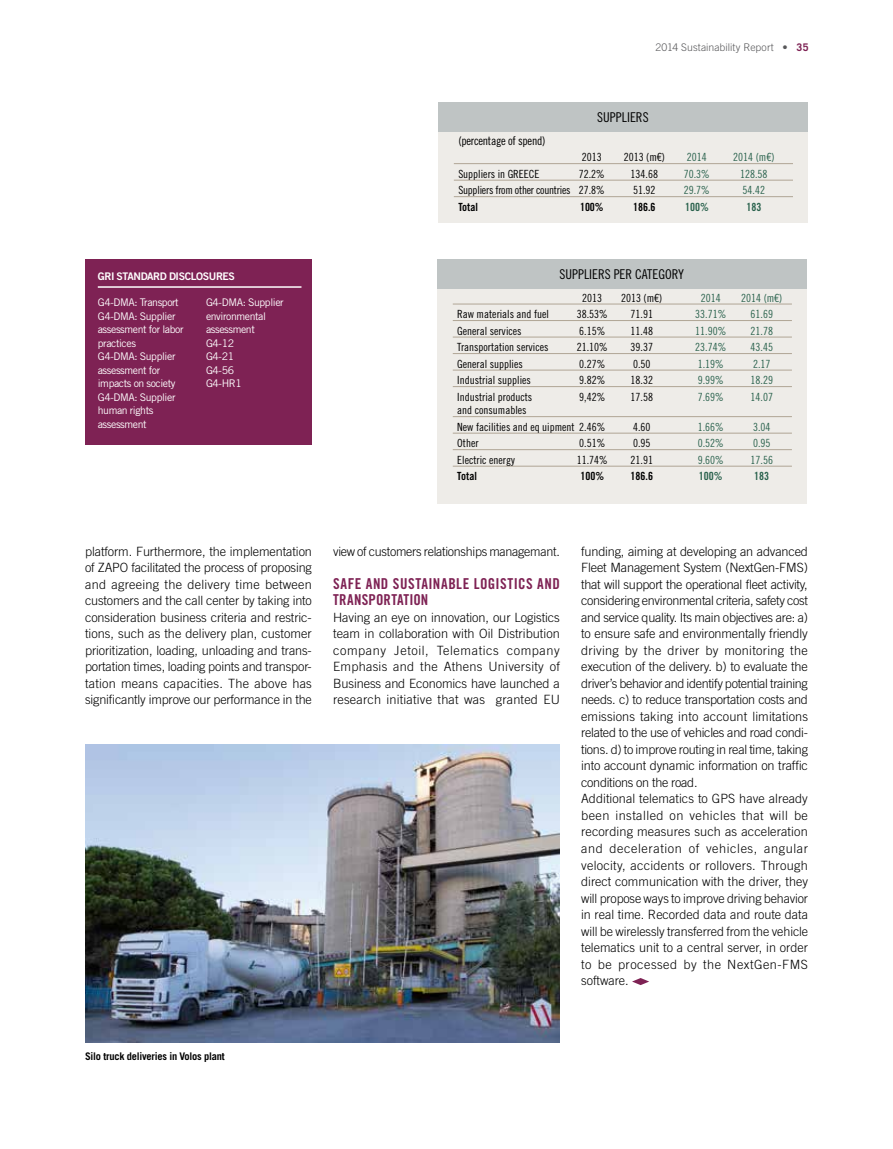
<style>
.page{position:relative;width:893px;height:1149px;background:#fff}
.page>*{position:absolute;margin:0;border:0;box-sizing:border-box;transform-origin:0 0}
.t1{font:15px "Trade Gothic LT Std Bd Cn 20";color:#7e2254}
.t2{font:13.5px "Trade Gothic LT Std Cn 18";color:#000}
.t3{font:300 12.75px/16.5px "Trade Gothic LT Std";letter-spacing:-.01em;color:#000;text-align:justify}
.t4{font:12px "Trade Gothic LT Std Cn 18";letter-spacing:-.02em;color:#000}
.t5{font:11.25px/16.5px "Trade Gothic LT Std Cn 18";color:#000}
.t6{font:11.25px "Trade Gothic LT Std Cn 18";color:#2a624d}
.t7{font:11.25px "Trade Gothic LT Std Cn 18";letter-spacing:-.02em;color:#000}
.t8{font:11.25px "Trade Gothic LT Std Bd Cn 20";color:#000}
.t9{font:11.25px "Trade Gothic LT Std Bd Cn 20";color:#2a624d}
.t10{font:10.5px/13.5px "Trade Gothic LT Std";letter-spacing:-.04em;color:#fff}
.t11{font:700 10.5px "Trade Gothic LT Std";letter-spacing:-.02em;color:#000}
.t12{font:300 10.5px "Trade Gothic LT Std";letter-spacing:.005em;color:#58585a}
.t13{font:10.5px "Trade Gothic LT Std Bd 2";letter-spacing:-.04em;color:#fff}
.s1{font-weight:700;color:#7e2254}
</style>
<div class="page">
<svg style="left:632px;top:978px;width:17px;height:6px"></svg>
<img style="left:85px;top:744px;width:475px;height:298px">
<div style="left:438px;top:129px;width:370px;height:93px;background:#eeece8"></div>
<hr style="left:454px;top:163px;width:339px;height:1px;background:#b0a595">
<hr style="left:454px;top:180px;width:339px;height:1px;background:#b0a595">
<hr style="left:454px;top:196px;width:339px;height:1px;background:#b0a595">
<div style="left:438px;top:102px;width:370px;height:29px;background:#bfc4c4"></div>
<div style="left:85px;top:259px;width:227px;height:185px;background:#7e2254"></div>
<hr style="left:98px;top:286px;width:203px;height:2px;background:#fff">
<div style="left:437px;top:288px;width:370px;height:215px;background:#eeece8"></div>
<hr style="left:453px;top:303px;width:339px;height:1px;background:#b0a595">
<hr style="left:453px;top:320px;width:339px;height:1px;background:#b0a595">
<hr style="left:453px;top:336px;width:339px;height:1px;background:#b0a595">
<hr style="left:453px;top:353px;width:339px;height:1px;background:#b0a595">
<hr style="left:453px;top:369px;width:339px;height:1px;background:#b0a595">
<hr style="left:453px;top:386px;width:339px;height:1px;background:#b0a595">
<hr style="left:453px;top:416px;width:339px;height:1px;background:#b0a595">
<hr style="left:453px;top:432px;width:339px;height:1px;background:#b0a595">
<hr style="left:453px;top:449px;width:339px;height:1px;background:#b0a595">
<hr style="left:453px;top:465px;width:339px;height:1px;background:#b0a595">
<div style="left:437px;top:259px;width:370px;height:29px;background:#bfc4c4"></div>
<p class="t12" style="left:655px;top:41px;width:155px">2014 Sustainability Report • <span class="s1">35</span></p>
<p class="t4" style="left:458px;top:133px;width:89px">(percentage of spend)</p>
<p class="t2" style="left:597px;top:109px;width:7px">suppliers</p>
<p class="t5" style="left:582px;top:149px;width:21px">2013</p>
<p class="t5" style="left:624px;top:149px;width:43px">2013 (m€)</p>
<p class="t6" style="left:687px;top:150px;width:21px">2014</p>
<p class="t6" style="left:733px;top:150px;width:43px">2014 (m€)</p>
<p class="t13" style="left:98px;top:269px;width:32px">GRI STANDA</p>
<p class="t13" style="left:153px;top:269px;width:83px">RD DISCLOSU RES</p>
<p class="t10" style="left:98px;top:295px;width:87px">G4-DMA: Transport<br>G4-DMA: Supplier assessment for labor practices<br>G4-DMA: Supplier assessment for impacts on society<br>G4-DMA: Supplier human rights assessment</p>
<p class="t10" style="left:206px;top:295px;width:79px">G4-DMA: Supplier environmental assessment<br>G4-12<br>G4-21<br>G4-56<br>G4-HR1</p>
<p class="t5" style="left:458px;top:165px;width:83px">Suppliers in GREECE</p>
<p class="t5" style="left:579px;top:165px;width:28px">72.2%</p>
<p class="t5" style="left:631px;top:165px;width:29px">134.68</p>
<p class="t6" style="left:684px;top:167px;width:28px">70.3%</p>
<p class="t6" style="left:740px;top:167px;width:29px">128.58</p>
<p class="t7" style="left:458px;top:183px;width:148px">Suppliers from other countries 27.8%</p>
<p class="t5" style="left:633px;top:182px;width:24px">51.92</p>
<p class="t6" style="left:684px;top:183px;width:28px">29.7%</p>
<p class="t6" style="left:743px;top:183px;width:24px">54.42</p>
<p class="t8" style="left:458px;top:200px;width:21px">Total</p>
<p class="t8" style="left:580px;top:200px;width:25px">100%</p>
<p class="t8" style="left:633px;top:200px;width:24px">186.6</p>
<p class="t9" style="left:685px;top:200px;width:25px">100%</p>
<p class="t9" style="left:746px;top:200px;width:16px">183</p>
<p class="t2" style="left:560px;top:266px;width:7px">suppliers</p>
<p class="t2" style="left:614px;top:266px;width:46px">per category</p>
<p class="t5" style="left:582px;top:289px;width:21px">2013</p>
<p class="t5" style="left:621px;top:289px;width:43px">2013 (m€)</p>
<p class="t6" style="left:701px;top:291px;width:21px">2014</p>
<p class="t6" style="left:741px;top:291px;width:43px">2014 (m€)</p>
<p class="t5" style="left:457px;top:305px;width:93px">Raw materials and fuel</p>
<p class="t5" style="left:577px;top:305px;width:33px">38.53%</p>
<p class="t5" style="left:631px;top:305px;width:24px">71.91</p>
<p class="t6" style="left:695px;top:307px;width:33px">33.71%</p>
<p class="t6" style="left:750px;top:307px;width:24px">61.69</p>
<p class="t5" style="left:457px;top:322px;width:66px">General services</p>
<p class="t5" style="left:579px;top:322px;width:28px">6.15%</p>
<p class="t5" style="left:631px;top:322px;width:24px">11.48</p>
<p class="t6" style="left:695px;top:324px;width:33px">11.90%</p>
<p class="t6" style="left:750px;top:324px;width:24px">21.78</p>
<p class="t5" style="left:457px;top:338px;width:93px">Transportation services</p>
<p class="t5" style="left:577px;top:338px;width:33px">21.10%</p>
<p class="t5" style="left:631px;top:338px;width:24px">39.37</p>
<p class="t6" style="left:695px;top:340px;width:33px">23.74%</p>
<p class="t6" style="left:750px;top:340px;width:24px">43.45</p>
<p class="t5" style="left:457px;top:355px;width:67px">General supplies</p>
<p class="t5" style="left:579px;top:355px;width:28px">0.27%</p>
<p class="t5" style="left:633px;top:355px;width:19px">0.50</p>
<p class="t6" style="left:698px;top:357px;width:28px">1.19%</p>
<p class="t6" style="left:753px;top:357px;width:19px">2.17</p>
<p class="t5" style="left:457px;top:371px;width:75px">Industrial supplies</p>
<p class="t5" style="left:579px;top:371px;width:28px">9.82%</p>
<p class="t5" style="left:631px;top:371px;width:24px">18.32</p>
<p class="t6" style="left:698px;top:373px;width:28px">9.99%</p>
<p class="t6" style="left:750px;top:373px;width:24px">18.29</p>
<p class="t5" style="left:457px;top:388px;width:76px">Industrial products</p>
<p class="t5" style="left:579px;top:388px;width:28px">9,42%</p>
<p class="t5" style="left:631px;top:388px;width:24px">17.58</p>
<p class="t6" style="left:698px;top:390px;width:28px">7.69%</p>
<p class="t6" style="left:750px;top:390px;width:24px">14.07</p>
<p class="t5" style="left:457px;top:401px;width:150px">and consumables<br>New facilities and eq uipment 2.46%</p>
<p class="t5" style="left:633px;top:418px;width:19px">4.60</p>
<p class="t6" style="left:698px;top:420px;width:28px">1.66%</p>
<p class="t6" style="left:753px;top:420px;width:19px">3.04</p>
<p class="t5" style="left:457px;top:434px;width:23px">Other</p>
<p class="t5" style="left:579px;top:434px;width:28px">0.51%</p>
<p class="t5" style="left:633px;top:434px;width:19px">0.95</p>
<p class="t6" style="left:698px;top:436px;width:28px">0.52%</p>
<p class="t6" style="left:753px;top:436px;width:19px">0.95</p>
<p class="t5" style="left:457px;top:451px;width:59px">Electric energy</p>
<p class="t5" style="left:577px;top:451px;width:33px">11.74%</p>
<p class="t5" style="left:631px;top:451px;width:24px">21.91</p>
<p class="t6" style="left:698px;top:453px;width:28px">9.60%</p>
<p class="t6" style="left:750px;top:453px;width:24px">17.56</p>
<p class="t8" style="left:457px;top:469px;width:21px">Total</p>
<p class="t8" style="left:580px;top:469px;width:25px">100%</p>
<p class="t8" style="left:631px;top:469px;width:24px">186.6</p>
<p class="t9" style="left:699px;top:469px;width:25px">100%</p>
<p class="t9" style="left:754px;top:469px;width:16px">183</p>
<p class="t3" style="left:85px;top:542px;width:228px">platform. Furthermore, the implementation of ZAPO facilitated the process of proposing and agreeing the delivery time between customers and the call center by taking into consideration business criteria and restric&shy;tions, such as the delivery plan, customer prioritization, loading, unloading and trans&shy;portation times, loading points and transpor&shy;tation means capacities. The above has significantly improve our performance in the</p>
<p class="t3" style="left:333px;top:542px;width:228px">view of customers relationships managemant.</p>
<p class="t1" style="left:333px;top:574px;width:8px">SAFE</p>
<p class="t1" style="left:366px;top:574px;width:35px">AN D SUSTAINABLE</p>
<p class="t1" style="left:474px;top:574px;width:88px">LOGISTICSAND</p>
<p class="t1" style="left:333px;top:590px;width:8px">TRANSPORTATION</p>
<p class="t3" style="left:333px;top:608px;width:228px">Having an eye on innovation, our Logistics team in collaboration with Oil Distribution company Jetoil, Telematics company Emphasis and the Athens University of Business and Economics have launched a research initiative that was granted EU</p>
<p class="t3" style="left:581px;top:542px;width:228px;text-align:left">funding, aiming at developing an advanced Fleet Management System (NextGen-FMS) that will support the operational fleet activity, considering environmental criteria, safety cost and service quality. Its main objectives are: a) to ensure safe and environmentally friendly driving by the driver by monitoring the execution of the delivery. b) to evaluate the driver’s behavior and identify potential training needs. c) to reduce transportation costs and emissions taking into account limitations related to the use of vehicles and road condi&shy;tions. d) to improve routing in real time, taking into account dynamic information on traffic conditions on the road.<br>Additional telematics to GPS have already been installed on vehicles that will be recording measures such as acceleration and deceleration of vehicles, angular velocity, accidents or rollovers. Through direct communication with the driver, they will propose ways to improve driving behavior in real time. Recorded data and route data will be wirelessly transferred from the vehicle telematics unit to a central server, in order to be processed by the NextGen-FMS software.</p>
<p class="t11" style="left:85px;top:1049px;width:141px">Silo truck deliveries in Volos plant</p>
</div>
